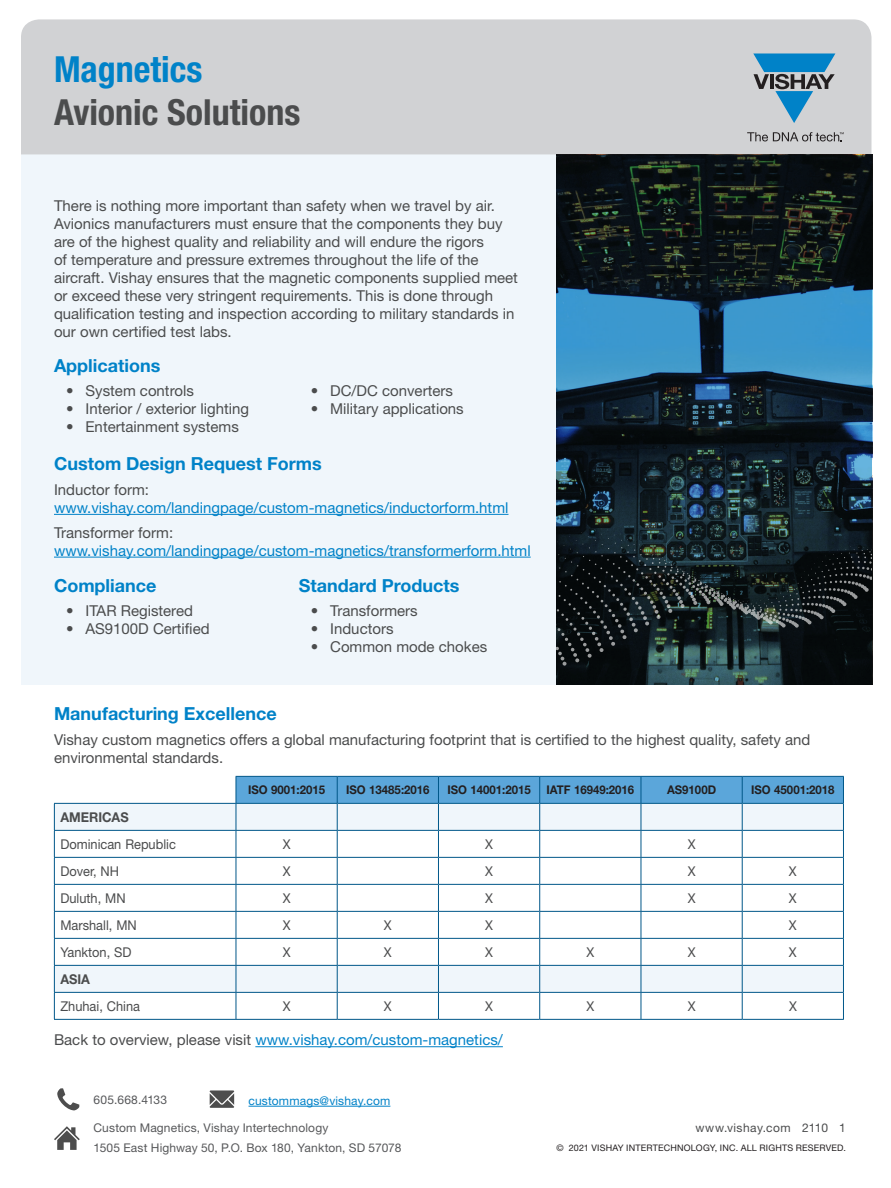
<style>
.page{position:relative;width:891px;height:1188px;background:#fff}
.page>*{position:absolute;margin:0;border:0;box-sizing:border-box;transform-origin:0 0}
.t1{font:700 condensed 36px "Helvetica Neue LT Std";color:#4b4c4d}
.t2{font:700 condensed 36px "Helvetica Neue LT Std";color:#0082c8}
.t3{font:700 18px "Helvetica Neue LT Std";color:#0082c8}
.t4{font:15px/18px "Helvetica Neue LT Std";color:#4b4c4d}
.t5{font:15px "Helvetica Neue LT Std";color:#0082c8}
.t6{font:13.5px "Helvetica Neue LT Std";color:#4b4c4d;scale:.95 1}
.t7{font:700 13.5px "Helvetica Neue LT Std";color:#4b4c4d;scale:.95 1}
.t8{font:12px/19.5px "Helvetica Neue LT Std";letter-spacing:.015em;color:#57585a}
.t9{font:700 12px "Helvetica Neue LT Std";color:#231f20;scale:.95 1}
.t10{font:12px "Helvetica Neue LT Std";letter-spacing:.015em;color:#0082c8}
.t11{font:12px "Helvetica Neue LT Std";letter-spacing:.04em;color:#4b4c4d}
.t12{font:9px "Helvetica Neue LT Std";letter-spacing:.025em;color:#231f20}
.s1{color:#4b4c4d}
</style>
<div class="page">
<div style="left:21px;top:153px;width:536px;height:532px;background:#f0f6fb"></div>
<div style="left:21px;top:19px;width:851px;height:135px;background:#d1d2d4"></div>
<hr style="left:255px;top:1046px;width:248px;height:1px;background:#0082c8">
<svg style="left:55px;top:804px;width:181px;height:188px"></svg>
<hr style="left:54px;top:857px;width:182px;height:1px;background:#005789">
<hr style="left:54px;top:884px;width:182px;height:1px;background:#005789">
<hr style="left:54px;top:911px;width:182px;height:1px;background:#005789">
<hr style="left:54px;top:938px;width:182px;height:1px;background:#005789">
<hr style="left:54px;top:965px;width:182px;height:1px;background:#005789">
<hr style="left:54px;top:992px;width:182px;height:1px;background:#005789">
<hr style="left:54px;top:1019px;width:182px;height:1px;background:#005789">
<hr style="left:236px;top:1019px;width:101px;height:1px;background:#005789">
<hr style="left:337px;top:1019px;width:101px;height:1px;background:#005789">
<hr style="left:438px;top:1019px;width:102px;height:1px;background:#005789">
<hr style="left:540px;top:1019px;width:101px;height:1px;background:#005789">
<hr style="left:641px;top:1019px;width:101px;height:1px;background:#005789">
<hr style="left:742px;top:1019px;width:102px;height:1px;background:#005789">
<hr style="left:54px;top:803px;width:182px;height:1px;background:#005789">
<svg style="left:54px;top:804px;width:1px;height:215px"></svg>
<hr style="left:54px;top:830px;width:182px;height:1px;background:#005789">
<svg style="left:236px;top:776px;width:608px;height:243px"></svg>
<hr style="left:236px;top:803px;width:101px;height:1px;background:#005789">
<svg style="left:57px;top:1088px;width:22px;height:22px"></svg>
<svg style="left:54px;top:1126px;width:26px;height:24px"></svg>
<svg style="left:210px;top:1090px;width:24px;height:18px"></svg>
<hr style="left:249px;top:1106px;width:141px;height:1px;background:#0082c8">
<svg style="left:747px;top:132px;width:97px;height:9px"></svg>
<svg style="left:753px;top:53px;width:82px;height:70px;background:#78a3bc"></svg>
<hr style="left:54px;top:514px;width:455px;height:1px;background:#0082c8">
<hr style="left:54px;top:557px;width:477px;height:1px;background:#0082c8">
<svg style="left:557px;top:155px;width:315px;height:530px;background:#1d3d4e"></svg>
<svg style="left:557px;top:607px;width:315px;height:60px;background:#192527"></svg>
<svg style="left:557px;top:410px;width:315px;height:191px;background:#15232a"></svg>
<h1 class="t2" style="left:54px;top:47px;width:150px">Magnetics</h1>
<h1 class="t1" style="left:54px;top:90px;width:248px">Avionic Solutions</h1>
<p class="t4" style="left:54px;top:196px;width:466px">There is nothing more important than safety when we travel by air.<br>Avionics manufacturers must ensure that the components they buy are of the highest quality and reliability and will endure the rigors<br>of temperature and pressure extremes throughout the life of the aircraft. Vishay ensures that the magnetic components supplied meet or exceed these very stringent requirements. This is done through qualification testing and inspection according to military standards in our own certified test labs.</p>
<p class="t3" style="left:54px;top:354px;width:108px">Applications</p>
<p class="t4" style="left:66px;top:381px;width:129px">• System controls</p>
<p class="t4" style="left:66px;top:399px;width:185px">• Interior / exterior lighting</p>
<p class="t4" style="left:66px;top:417px;width:174px">• Entertainment systems</p>
<p class="t4" style="left:311px;top:381px;width:144px">• DC/DC converters</p>
<p class="t4" style="left:311px;top:399px;width:155px">• Military applications</p>
<p class="t3" style="left:54px;top:453px;width:269px">Custom Design Request Forms</p>
<p class="t4" style="left:54px;top:480px;width:97px">Inductor form:</p>
<p class="t5" style="left:54px;top:499px;width:456px">www.vishay.com/landingpage/custom-magnetics/inductorform.html</p>
<p class="t4" style="left:54px;top:523px;width:121px">Transformer form:</p>
<p class="t5" style="left:54px;top:541px;width:478px">www.vishay.com/landingpage/custom-magnetics/transformerform.html</p>
<p class="t3" style="left:54px;top:574px;width:104px">Compliance</p>
<p class="t4" style="left:66px;top:602px;width:129px">• ITAR Registered</p>
<p class="t4" style="left:66px;top:620px;width:145px">• AS9100D Certified</p>
<p class="t3" style="left:299px;top:574px;width:162px">Standard Products</p>
<p class="t4" style="left:311px;top:602px;width:109px">• Transformers</p>
<p class="t4" style="left:311px;top:620px;width:84px">• Inductors</p>
<p class="t4" style="left:311px;top:638px;width:178px">• Common mode chokes</p>
<p class="t3" style="left:54px;top:703px;width:224px">Manufacturing Excellence</p>
<p class="t4" style="left:54px;top:731px;width:758px">Vishay custom magnetics offers a global manufacturing footprint that is certified to the highest quality, safety and environmental standards.</p>
<p class="t9" style="left:248px;top:782px;width:83px">ISO 9001:2015</p>
<p class="t9" style="left:346px;top:782px;width:89px">ISO 13485:2016</p>
<p class="t9" style="left:447px;top:782px;width:89px">ISO 14001:2015</p>
<p class="t9" style="left:546px;top:782px;width:94px">IATF 16949:2016</p>
<p class="t9" style="left:667px;top:782px;width:53px">AS9100D</p>
<p class="t9" style="left:751px;top:782px;width:89px">ISO 45001:2018</p>
<p class="t7" style="left:60px;top:809px;width:73px">AMERICAS</p>
<p class="t6" style="left:60px;top:836px;width:123px">Dominican Republic</p>
<p class="t6" style="left:283px;top:836px;width:10px">X</p>
<p class="t6" style="left:485px;top:836px;width:10px">X</p>
<p class="t6" style="left:688px;top:836px;width:10px">X</p>
<p class="t6" style="left:60px;top:863px;width:63px">Dover, NH</p>
<p class="t6" style="left:283px;top:863px;width:10px">X</p>
<p class="t6" style="left:485px;top:863px;width:10px">X</p>
<p class="t6" style="left:688px;top:863px;width:10px">X</p>
<p class="t6" style="left:789px;top:863px;width:10px">X</p>
<p class="t6" style="left:60px;top:890px;width:70px">Duluth, MN</p>
<p class="t6" style="left:283px;top:890px;width:10px">X</p>
<p class="t6" style="left:485px;top:890px;width:10px">X</p>
<p class="t6" style="left:688px;top:890px;width:10px">X</p>
<p class="t6" style="left:789px;top:890px;width:10px">X</p>
<p class="t6" style="left:60px;top:917px;width:82px">Marshall, MN</p>
<p class="t6" style="left:283px;top:917px;width:10px">X</p>
<p class="t6" style="left:384px;top:917px;width:10px">X</p>
<p class="t6" style="left:485px;top:917px;width:10px">X</p>
<p class="t6" style="left:789px;top:917px;width:10px">X</p>
<p class="t6" style="left:60px;top:944px;width:76px">Yankton, SD</p>
<p class="t6" style="left:283px;top:944px;width:10px">X</p>
<p class="t6" style="left:384px;top:944px;width:10px">X</p>
<p class="t6" style="left:485px;top:944px;width:10px">X</p>
<p class="t6" style="left:586px;top:944px;width:10px">X</p>
<p class="t6" style="left:688px;top:944px;width:10px">X</p>
<p class="t6" style="left:789px;top:944px;width:10px">X</p>
<p class="t7" style="left:60px;top:971px;width:33px">ASIA</p>
<p class="t6" style="left:60px;top:998px;width:85px">Zhuhai, China</p>
<p class="t6" style="left:283px;top:998px;width:10px">X</p>
<p class="t6" style="left:384px;top:998px;width:10px">X</p>
<p class="t6" style="left:485px;top:998px;width:10px">X</p>
<p class="t6" style="left:586px;top:998px;width:10px">X</p>
<p class="t6" style="left:688px;top:998px;width:10px">X</p>
<p class="t6" style="left:789px;top:998px;width:10px">X</p>
<p class="t5" style="left:54px;top:1031px;width:450px"><span class="s1">Back to overview, please visit</span> www.vishay.com/custom-magnetics/</p>
<p class="t8" style="left:94px;top:1090px;width:75px">605.668.4133</p>
<p class="t8" style="left:94px;top:1118px;width:309px">Custom Magnetics, Vishay Intertechnology<br>1505 East Highway 50, P.O. Box 180, Yankton, SD 57078</p>
<p class="t10" style="left:249px;top:1093px;width:143px">custommags@vishay.com</p>
<p class="t11" style="left:695px;top:1121px;width:152px">www.vishay.com 2110 1</p>
<p class="t12" style="left:557px;top:1142px;width:291px">© 2021 VISHAY INTERTECHNOLOGY, INC. ALL RIGHTS RESERVED.</p>
</div>
